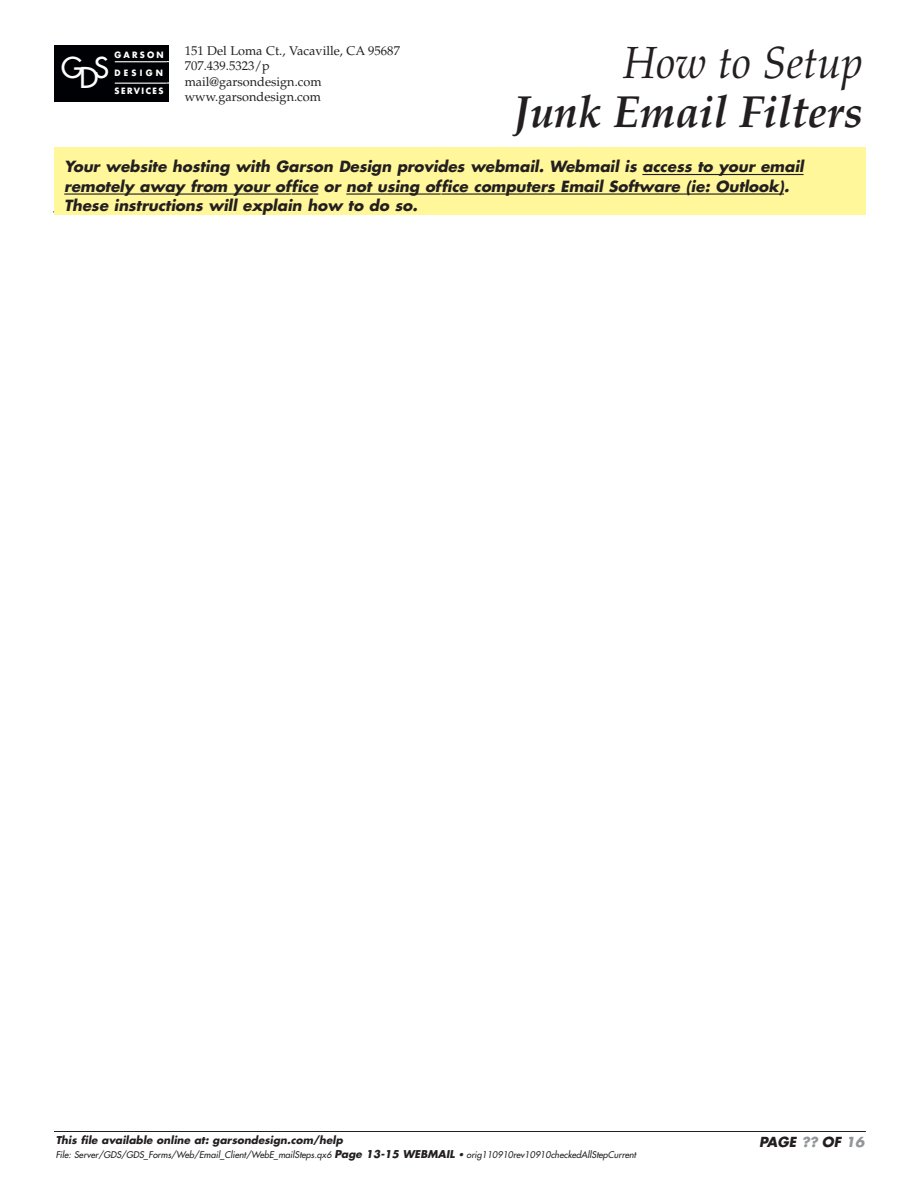
<style>
.page{position:relative;width:918px;height:1188px;background:#fff}
.page>*{position:absolute;margin:0;border:0;box-sizing:border-box;transform-origin:0 0}
.t1{font:italic 700 45px "Palatino";color:#231f20;scale:.95 1}
.t2{font:italic 45px "Palatino";color:#231f20;scale:.95 1}
.t3{font:28.05px "Futura";color:#fff}
.t4{font:italic 700 15px/19.5px "Futura";color:#231f20}
.t5{font:italic 700 13.5px "Futura";color:#231f20}
.t6{font:italic 700 13.5px "Futura";color:#939598}
.t7{font:12.75px/15.6px "Palatino";color:#231f20}
.t8{font:italic 700 10.5px "Futura";color:#231f20}
.t9{font:italic 9px "Futura";color:#231f20}
.t10{font:700 8.55px "Futura";letter-spacing:.265em;color:#fff}
.t11{font:700 8.55px "Futura";letter-spacing:.18em;color:#fff}
.s1{color:#939598}
.s2{color:#fff}
.s3{font-weight:700;font-size:10.5px}
</style>
<div class="page">
<hr style="left:53px;top:211px;width:810px;height:2px;background:#231f20">
<div style="left:54px;top:147px;width:812px;height:68px;background:#fff79a"></div>
<div style="left:54px;top:45px;width:115px;height:56px;background:#000104"></div>
<hr style="left:115px;top:61px;width:52px;height:1px;background:#fff">
<hr style="left:115px;top:83px;width:52px;height:1px;background:#fff">
<hr style="left:642px;top:174px;width:162px;height:1px;background:#231f20">
<svg style="left:64px;top:193px;width:7px;height:2px"></svg>
<hr style="left:71px;top:193px;width:132px;height:2px;background:#231f20">
<hr style="left:203px;top:193px;width:88px;height:2px;background:#231f20">
<hr style="left:292px;top:193px;width:26px;height:2px;background:#231f20">
<hr style="left:346px;top:193px;width:95px;height:2px;background:#231f20">
<hr style="left:441px;top:193px;width:230px;height:2px;background:#231f20">
<hr style="left:671px;top:193px;width:113px;height:2px;background:#231f20">
<hr style="left:54px;top:1131px;width:812px;height:1px;background:#231f20">
<p class="t10" style="left:115px;top:50px;width:51px">GARSON</p>
<h2 class="t3" style="left:61px;top:53px;width:49px">G S</h2>
<h2 class="t3" style="left:80px;top:64px;width:20px">D</h2>
<p class="t10" style="left:115px;top:69px;width:50px">DESIGN</p>
<p class="t11" style="left:115px;top:87px;width:50px">SERVICES</p>
<p class="t7" style="left:185px;top:44px;width:217px">151 Del Loma Ct., Vacaville, CA 95687<br>707.439.5323/p mail@garsondesign.com www.garsondesign.com</p>
<h1 class="t2" style="left:623px;top:45px;width:254px">How to Setup</h1>
<h1 class="t1" style="left:514px;top:95px;width:369px">Junk Email Filters</h1>
<p class="t4" style="left:64px;top:158px;width:741px">Your website hosting with Garson Design provides webmail. Webmail is access to your email remotely away from your office or not using office computers Email Software (ie: Outlook).<br>These instructions will explain how to do so.</p>
<p class="t8" style="left:56px;top:1136px;width:289px">This file available online at: garsondesign.com/help</p>
<p class="t5" style="left:759px;top:1136px;width:107px">PAGE <span class="s1">??</span> OF <span class="s2">09</span></p>
<p class="t9" style="left:56px;top:1150px;width:582px">File: Server/GDS/GDS_Forms/Web/Email_Client/WebE_mailSteps.qx6 <span class="s3">Page 13-15 WEBMAIL</span> • orig110910rev10910checkedAllStepCurrent</p>
<p class="t6" style="left:846px;top:1135px;width:20px">16</p>
</div>
